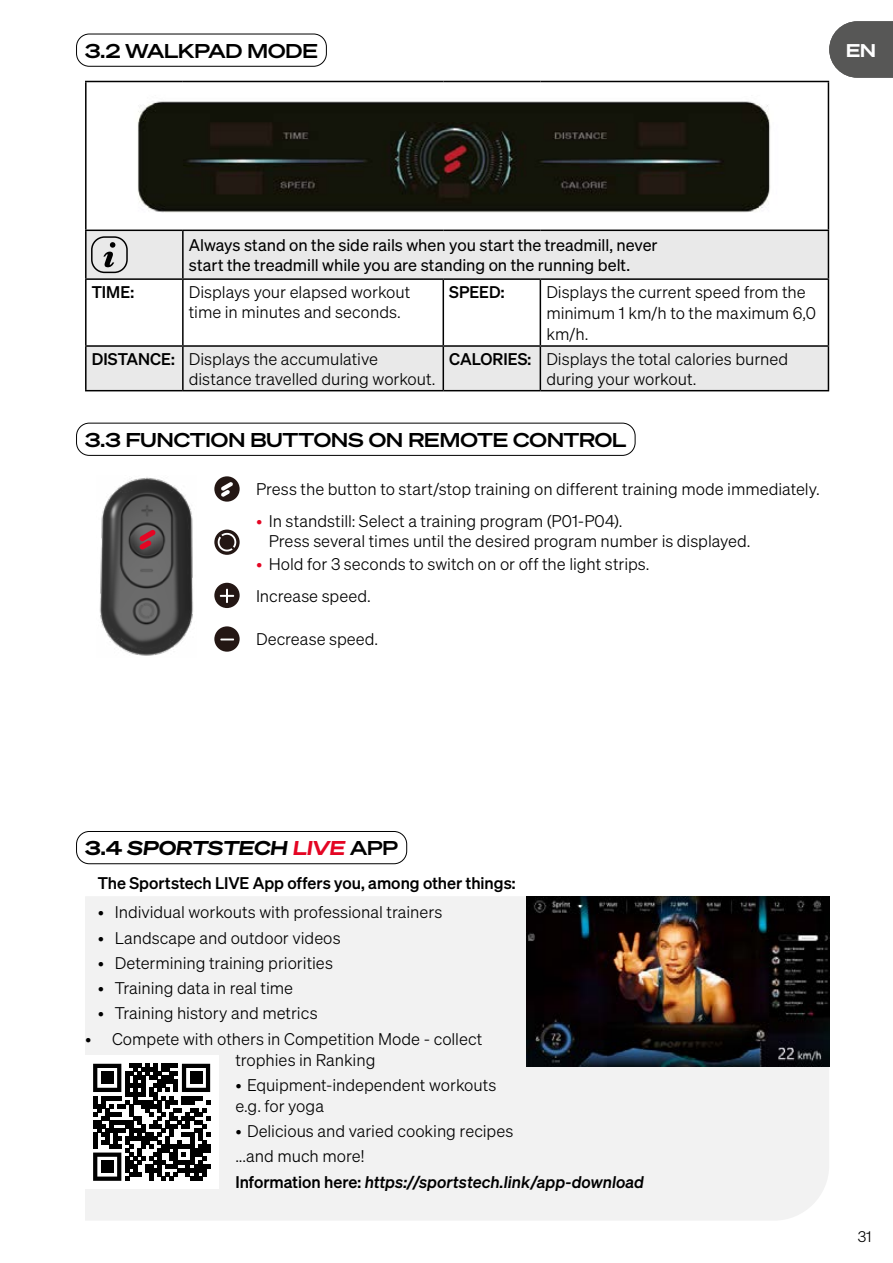
<style>
.page{position:relative;width:893px;height:1263px;background:#fff}
.page>*{position:absolute;margin:0;border:0;box-sizing:border-box;transform-origin:0 0}
.t1{font:600 19.5px "Sohne Breit";color:#000}
.t2{font:19.5px "Sohne Breit Dreiviertelfett Kurs";letter-spacing:-.005em;color:#000}
.t3{font:18px "Sohne Breit Dreiviertelfett";color:#fff}
.t4{font:16.5px/21px "Sohne Leicht";color:#000}
.t5{font:16.5px/19.8px "Sohne Buch";color:#000}
.t6{font:16.5px "Sohne Kraftig";color:#000}
.t7{font:16.5px "Sohne Kraftig Kursiv";color:#000}
.t8{font:15px "Sohne Leicht";color:#000}
.s1{font-size:19.5px}
.s2{font-family:"Sohne Kraftig"}
.s3{color:#e40523}
.s4{font-family:"Sohne Breit Dreiviertelfett"}
.s5{font-family:"Sohne Breit";font-weight:600}
</style>
<div class="page">
<svg style="left:829px;top:21px;width:64px;height:57px;background:#676766"></svg>
<div style="left:85px;top:896px;width:744px;height:324px;background:#f2f2f2"></div>
<div style="left:76px;top:831px;width:331px;height:33px;border:1px solid #000;border-radius:13px"></div>
<img style="left:526px;top:896px;width:303px;height:171px">
<div style="left:76px;top:34px;width:251px;height:33px;border:1px solid #000;border-radius:13px"></div>
<div style="left:76px;top:423px;width:559px;height:33px;border:1px solid #000;border-radius:13px"></div>
<div style="left:87px;top:347px;width:741px;height:43px;background:#e9e9e9"></div>
<hr style="left:85px;top:81px;width:98px;height:1px;background:#000">
<hr style="left:85px;top:82px;width:2px;height:148px;background:#000">
<hr style="left:183px;top:81px;width:260px;height:1px;background:#000">
<hr style="left:443px;top:81px;width:97px;height:1px;background:#000">
<hr style="left:540px;top:81px;width:289px;height:1px;background:#000">
<hr style="left:828px;top:82px;width:1px;height:148px;background:#000">
<hr style="left:85px;top:230px;width:98px;height:1px;background:#000">
<hr style="left:85px;top:231px;width:2px;height:47px;background:#000">
<hr style="left:540px;top:230px;width:289px;height:1px;background:#000">
<hr style="left:828px;top:231px;width:1px;height:47px;background:#000">
<hr style="left:85px;top:278px;width:98px;height:2px;background:#000">
<hr style="left:85px;top:280px;width:2px;height:65px;background:#000">
<hr style="left:183px;top:278px;width:260px;height:2px;background:#000">
<hr style="left:182px;top:280px;width:2px;height:65px;background:#000">
<hr style="left:443px;top:278px;width:97px;height:2px;background:#000">
<hr style="left:443px;top:280px;width:1px;height:65px;background:#000">
<hr style="left:540px;top:278px;width:289px;height:2px;background:#000">
<hr style="left:540px;top:280px;width:1px;height:65px;background:#000">
<hr style="left:828px;top:280px;width:1px;height:65px;background:#000">
<hr style="left:85px;top:345px;width:98px;height:2px;background:#000">
<hr style="left:85px;top:347px;width:2px;height:43px;background:#000">
<hr style="left:183px;top:345px;width:260px;height:2px;background:#000">
<hr style="left:182px;top:347px;width:2px;height:43px;background:#000">
<hr style="left:443px;top:345px;width:97px;height:2px;background:#000">
<hr style="left:443px;top:347px;width:1px;height:43px;background:#000">
<hr style="left:540px;top:345px;width:289px;height:2px;background:#000">
<hr style="left:540px;top:347px;width:1px;height:43px;background:#000">
<hr style="left:828px;top:347px;width:1px;height:43px;background:#000">
<hr style="left:85px;top:390px;width:98px;height:1px;background:#000">
<hr style="left:183px;top:390px;width:260px;height:1px;background:#000">
<hr style="left:443px;top:390px;width:97px;height:1px;background:#000">
<hr style="left:540px;top:390px;width:289px;height:1px;background:#000">
<img style="left:138px;top:101px;width:633px;height:112px">
<svg style="left:86px;top:230px;width:742px;height:49px;background:#dfdfdf"></svg>
<div style="left:91px;top:236px;width:37px;height:37px;border:2px solid #000;border-radius:13px"></div>
<img style="left:99px;top:477px;width:94px;height:179px">
<svg style="left:139px;top:529px;width:17px;height:21px"></svg>
<div style="left:214px;top:476px;width:26px;height:26px;background:#241714;border-radius:50%"></div>
<svg style="left:221px;top:482px;width:12px;height:15px"></svg>
<svg style="left:214px;top:529px;width:26px;height:26px"></svg>
<svg style="left:218px;top:533px;width:18px;height:18px"></svg>
<div style="left:214px;top:583px;width:26px;height:25px;background:#241714;border-radius:50%"></div>
<svg style="left:220px;top:589px;width:14px;height:14px"></svg>
<div style="left:214px;top:626px;width:26px;height:26px;background:#241714;border-radius:50%"></div>
<svg style="left:220px;top:638px;width:14px;height:2px"></svg>
<div style="left:85px;top:1056px;width:133px;height:133px;background:#fff"></div>
<svg style="left:93px;top:1064px;width:117px;height:117px"></svg>
<div style="left:101px;top:1072px;width:12px;height:12px;background:#000"></div>
<div style="left:190px;top:1072px;width:12px;height:12px;background:#000"></div>
<div style="left:101px;top:1160px;width:12px;height:13px;background:#000"></div>
<p class="t1" style="left:85px;top:39px;width:234px">3.2 WALKPAD MODE</p>
<p class="t3" style="left:846px;top:39px;width:36px">EN<span class="s1">DE</span></p>
<p class="t5" style="left:189px;top:235px;width:470px">Always stand on the side rails when you start the treadmill, never start the treadmill while you are standing on the running belt.</p>
<p class="t6" style="left:92px;top:282px;width:44px">TIME:</p>
<p class="t4" style="left:189px;top:282px;width:223px;line-height:19.8px">Displays your elapsed workout time in minutes and seconds.</p>
<p class="t6" style="left:449px;top:282px;width:57px">SPEED:</p>
<p class="t4" style="left:546px;top:281px;width:271px">Displays the current speed from the minimum 1 km/h to the maximum 6,0 km/h.</p>
<p class="t4" style="left:189px;top:349px;width:248px;line-height:19.8px;text-indent:-97px"><span class="s2">DISTANCE:</span> Displays the accumulative distance travelled during workout.</p>
<p class="t4" style="left:449px;top:349px;width:340px;line-height:19.8px;text-align:center"><span class="s2">CALORIES:</span> Displays the total calories burned during your workout.</p>
<p class="t1" style="left:85px;top:428px;width:543px">3.3 FUNCTION BUTTONS ON REMOTE CONTROL</p>
<p class="t4" style="left:256px;top:479px;width:565px">Press the button to start/stop training on different training mode immediately.</p>
<p class="t4" style="left:269px;top:511px;width:483px;line-height:19.5px;text-indent:-13px"><span class="s3">•</span> In standstill: Select a training program (P01-P04).<br>Press several times until the desired program number is displayed.</p>
<p class="t4" style="left:256px;top:548px;width:395px;line-height:31.5px"><span class="s3">•</span> Hold for 3 seconds to switch on or off the light strips.<br>Increase speed.</p>
<p class="t4" style="left:256px;top:629px;width:124px">Decrease speed.</p>
<p class="t2" style="left:85px;top:836px;width:315px"><span class="s4">3.4</span> SPORTSTECH <span class="s3">LIVE</span> <span class="s5">APP</span></p>
<p class="t6" style="left:98px;top:873px;width:419px">The Sportstech LIVE App offers you, among other things:</p>
<p class="t4" style="left:98px;top:902px;width:346px">• Individual workouts with professional trainers</p>
<p class="t4" style="left:98px;top:927px;width:244px">• Landscape and outdoor videos</p>
<p class="t4" style="left:98px;top:952px;width:237px">• Determining training priorities</p>
<p class="t4" style="left:98px;top:977px;width:197px">• Training data in real time</p>
<p class="t4" style="left:98px;top:1003px;width:221px">• Training history and metrics</p>
<p class="t4" style="left:235px;top:1028px;width:249px;text-indent:-150px">• Compete with others in Competition Mode - collect trophies in Ranking</p>
<p class="t4" style="left:235px;top:1074px;width:263px">• Equipment-independent workouts e.g. for yoga</p>
<p class="t4" style="left:235px;top:1118px;width:280px;line-height:25.2px">• Delicious and varied cooking recipes ...and much more!</p>
<p class="t7" style="left:235px;top:1171px;width:410px"><span class="s2">Information here:</span> https://sportstech.link/app-download</p>
<p class="t8" style="left:858px;top:1228px;width:15px">31</p>
</div>
